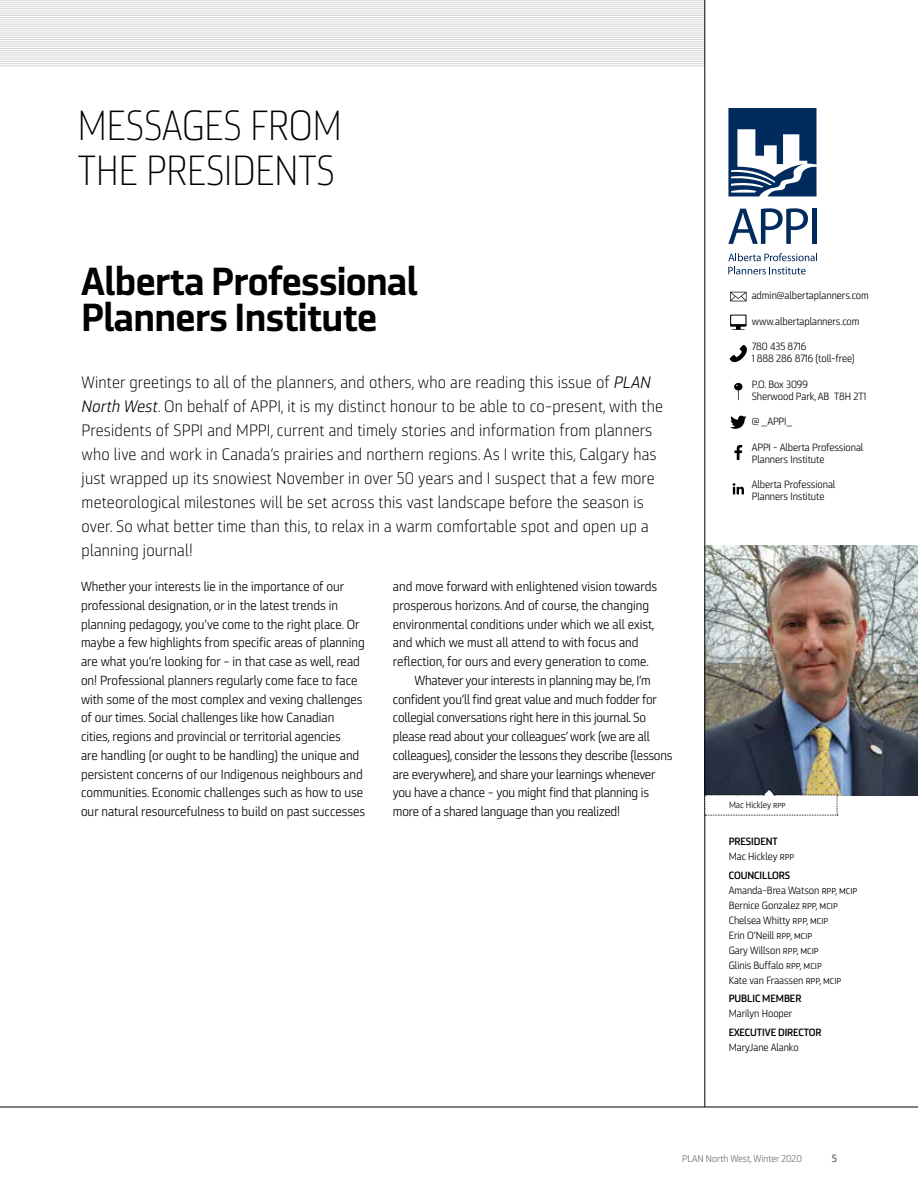
<style>
.page{position:relative;width:918px;height:1188px;background:#fff}
.page>*{position:absolute;margin:0;border:0;box-sizing:border-box;transform-origin:0 0}
.t1{font:42px/45px "Ranelte Con Thi";color:#000}
.t2{font:39px/36px "Ranelte Nor Bol";color:#000}
.t3{font:16.5px/24px "Ranelte Nor Lig";letter-spacing:.01em;color:#000}
.t4{font:13.2px/18.8px "Ranelte Nor Boo";color:#000}
.t5{font:10.5px/15px "Ranelte Nor Boo";letter-spacing:-.005em;color:#000}
.t6{font:10.5px "Ranelte Nor Dem";letter-spacing:-.005em;color:#000}
.t7{font:10.5px "Ranelte Nor Dem";color:#6d6e71}
.t8{font:9.75px "Ranelte Nor Boo";color:#6d6e71}
.t9{font:9px "Ranelte Nor Boo";color:#000}
.s1{font-family:"Ranelte Nor Boo It"}
</style>
<div class="page">
<svg style="left:728px;top:208px;width:80px;height:36px"></svg>
<div style="left:812px;top:209px;width:5px;height:35px;background:#002b5c"></div>
<svg style="left:728px;top:108px;width:89px;height:88px"></svg>
<svg style="left:728px;top:253px;width:89px;height:8px"></svg>
<svg style="left:728px;top:267px;width:78px;height:7px"></svg>
<img style="left:706px;top:545px;width:212px;height:250px">
<svg style="left:730px;top:415px;width:16px;height:14px"></svg>
<svg style="left:734px;top:445px;width:8px;height:15px"></svg>
<svg style="left:733px;top:483px;width:11px;height:11px"></svg>
<svg style="left:730px;top:315px;width:17px;height:15px"></svg>
<svg style="left:734px;top:383px;width:9px;height:18px"></svg>
<svg style="left:730px;top:345px;width:17px;height:17px"></svg>
<svg style="left:730px;top:292px;width:17px;height:9px"></svg>
<svg style="left:0;top:1px;width:1px;height:65px"></svg>
<hr style="left:0;top:1107px;width:918px;height:1px;background:#000">
<hr style="left:705px;top:0;width:1px;height:1107px;background:#000">
<hr style="left:0;top:33px;width:705px;height:1px;background:#d1d3d4">
<hr style="left:0;top:41px;width:705px;height:1px;background:#d1d3d4">
<hr style="left:0;top:6px;width:705px;height:1px;background:#d1d3d4">
<hr style="left:0;top:50px;width:705px;height:1px;background:#d1d3d4">
<hr style="left:0;top:15px;width:705px;height:1px;background:#d1d3d4">
<hr style="left:0;top:59px;width:705px;height:1px;background:#d1d3d4">
<hr style="left:0;top:24px;width:705px;height:1px;background:#d1d3d4">
<hr style="left:0;top:35px;width:705px;height:1px;background:#d1d3d4">
<hr style="left:0;top:0;width:705px;height:1px;background:#d1d3d4">
<hr style="left:0;top:44px;width:705px;height:1px;background:#d1d3d4">
<hr style="left:0;top:8px;width:705px;height:1px;background:#d1d3d4">
<hr style="left:0;top:52px;width:705px;height:1px;background:#d1d3d4">
<hr style="left:0;top:17px;width:705px;height:1px;background:#d1d3d4">
<hr style="left:0;top:61px;width:705px;height:1px;background:#d1d3d4">
<hr style="left:0;top:26px;width:705px;height:1px;background:#d1d3d4">
<hr style="left:0;top:37px;width:705px;height:1px;background:#d1d3d4">
<hr style="left:0;top:2px;width:705px;height:1px;background:#d1d3d4">
<hr style="left:0;top:46px;width:705px;height:1px;background:#d1d3d4">
<hr style="left:0;top:11px;width:705px;height:1px;background:#d1d3d4">
<hr style="left:0;top:55px;width:705px;height:1px;background:#d1d3d4">
<hr style="left:0;top:19px;width:705px;height:1px;background:#d1d3d4">
<hr style="left:0;top:63px;width:705px;height:1px;background:#d1d3d4">
<hr style="left:0;top:28px;width:705px;height:1px;background:#d1d3d4">
<hr style="left:0;top:39px;width:705px;height:1px;background:#d1d3d4">
<hr style="left:0;top:4px;width:705px;height:1px;background:#d1d3d4">
<hr style="left:0;top:48px;width:705px;height:1px;background:#d1d3d4">
<hr style="left:0;top:13px;width:705px;height:1px;background:#d1d3d4">
<hr style="left:0;top:57px;width:705px;height:1px;background:#d1d3d4">
<hr style="left:0;top:22px;width:705px;height:1px;background:#d1d3d4">
<hr style="left:0;top:66px;width:705px;height:1px;background:#d1d3d4">
<hr style="left:0;top:30px;width:705px;height:1px;background:#d1d3d4">
<svg style="left:705px;top:789px;width:133px;height:27px"></svg>
<h1 class="t1" style="left:78px;top:103px;width:265px">MESSAGES FROM<br>THE PRESIDENTS</h1>
<h2 class="t2" style="left:82px;top:263px;width:337px">Alberta Professional<br>Planners Institute</h2>
<p class="t3" style="left:82px;top:371px;width:583px">Winter greetings to all of the planners, and others, who are reading this issue of <span class="s1">PLAN North West</span>. On behalf of APPI, it is my distinct honour to be able to co-present, with the Presidents of SPPI and MPPI, current and timely stories and information from planners who live and work in Canada’s prairies and northern regions. As I write this, Calgary has just wrapped up its snowiest November in over 50 years and I suspect that a few more meteorological milestones will be set across this vast landscape before the season is over. So what better time than this, to relax in a warm comfortable spot and open up a planning journal!</p>
<p class="t4" style="left:81px;top:577px;width:286px">Whether your interests lie in the importance of our professional designation, or in the latest trends in planning pedagogy, you’ve come to the right place. Or maybe a few highlights from specific areas of planning are what you’re looking for – in that case as well, read on! Professional planners regularly come face to face with some of the most complex and vexing challenges of our times. Social challenges like how Canadian cities, regions and provincial or territorial agencies<br>are handling (or ought to be handling) the unique and persistent concerns of our Indigenous neighbours and communities. Economic challenges such as how to use our natural resourcefulness to build on past successes</p>
<p class="t4" style="left:393px;top:577px;width:266px">and move forward with enlightened vision towards</p>
<p class="t4" style="left:393px;top:596px;width:258px">prosperous horizons. And of course, the changing</p>
<p class="t4" style="left:393px;top:615px;width:263px">environmental conditions under which we all exist,</p>
<p class="t4" style="left:393px;top:634px;width:247px">and which we must all attend to with focus and</p>
<p class="t4" style="left:393px;top:652px;width:258px">reflection, for ours and every generation to come.</p>
<p class="t4" style="left:415px;top:671px;width:238px">Whatever your interests in planning may be, I’m</p>
<p class="t4" style="left:393px;top:690px;width:266px">confident you’ll find great value and much fodder for</p>
<p class="t4" style="left:393px;top:709px;width:255px">collegial conversations right here in this journal. So</p>
<p class="t4" style="left:393px;top:727px;width:258px">please read about your colleagues’ work (we are all</p>
<p class="t4" style="left:393px;top:746px;width:281px">colleagues), consider the lessons they describe (lessons</p>
<p class="t4" style="left:393px;top:765px;width:264px">are everywhere), and share your learnings whenever</p>
<p class="t4" style="left:393px;top:784px;width:258px">you have a chance – you might find that planning is</p>
<p class="t4" style="left:393px;top:802px;width:229px">more of a shared language than you realized!</p>
<p class="t5" style="left:752px;top:288px;width:119px">admin@albertaplanners.com</p>
<p class="t5" style="left:752px;top:314px;width:109px">www.albertaplanners.com</p>
<p class="t5" style="left:752px;top:341px;width:105px;line-height:12px">780 435 8716<br>1 888 286 8716 (toll-free)</p>
<p class="t5" style="left:752px;top:378px;width:116px;line-height:12px">P.O. Box 3099<br>Sherwood Park, AB T8H 2T1</p>
<p class="t5" style="left:752px;top:414px;width:42px">@ _APPI_</p>
<p class="t5" style="left:752px;top:441px;width:113px;line-height:12px">APPI - Alberta Professional<br>Planners Institute</p>
<p class="t5" style="left:752px;top:479px;width:85px;line-height:12px">Alberta Professional<br>Planners Institute</p>
<p class="t9" style="left:729px;top:799px;width:58px">Mac Hickley rpp</p>
<p class="t6" style="left:729px;top:835px;width:51px">PRESIDENT</p>
<p class="t5" style="left:729px;top:849px;width:67px">Mac Hickley rpp</p>
<p class="t6" style="left:729px;top:869px;width:63px">COUNCILLORS</p>
<p class="t5" style="left:729px;top:883px;width:130px">Amanda-Brea Watson rpp, mcip<br>Bernice Gonzalez rpp, mcip<br>Chelsea Whitty rpp, mcip<br>Erin O’Neill rpp, mcip<br>Gary Willson rpp, mcip<br>Glinis Buffalo rpp, mcip<br>Kate van Fraassen rpp, mcip</p>
<p class="t6" style="left:729px;top:992px;width:74px">PUBLIC MEMBER</p>
<p class="t5" style="left:729px;top:1006px;width:65px">Marilyn Hooper</p>
<p class="t6" style="left:729px;top:1026px;width:94px">EXECUTIVE DIRECTOR</p>
<p class="t5" style="left:729px;top:1040px;width:71px">MaryJane Alanko</p>
<p class="t8" style="left:682px;top:1153px;width:121px">PLAN North West, Winter 2020</p>
<p class="t7" style="left:832px;top:1152px;width:7px">5</p>
</div>
